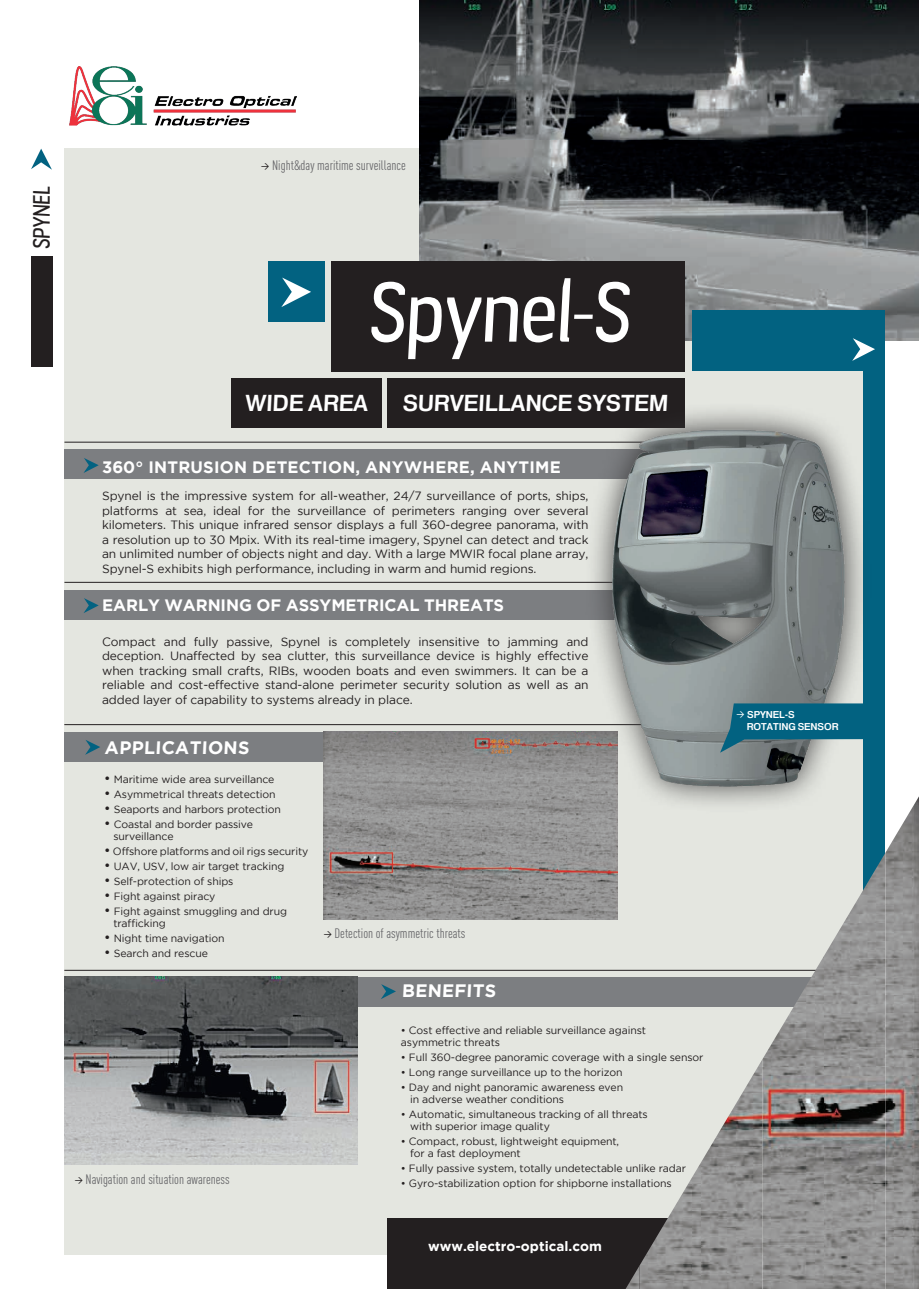
<style>
.page{position:relative;width:919px;height:1289px;background:#fff}
.page>*{position:absolute;margin:0;border:0;box-sizing:border-box;transform-origin:0 0}
.t1{font:79.65px "Jesaya Bk";color:#fff}
.t2{font:600 22.5px "Heldustry FTV Basic";color:#fff}
.t3{font:22.35px "Jesaya Bk";color:#231f20}
.t4{font:700 18px "Gotham";color:#fff}
.t5{font:700 16.5px "Gotham";color:#fff}
.t6{font:13.5px "DIN Cond Regular Alternate";color:#67676a}
.t7{font:700 13.5px "Gotham";color:#fff}
.t8{font:12px/14.4px "Gotham";letter-spacing:-.01em;color:#231f20;text-align:justify}
.t9{font:10.5px/12px "Gotham";letter-spacing:-.01em;color:#231f20}
.t10{font:600 9.6px/11.6px "Heldustry FTV Basic";color:#fff}
.s1{color:#231f20}
.s2{font-size:13.5px}
.s3{font-family:"DIN Cond Regular Alternate";font-weight:400;font-size:13.35px}
</style>
<div class="page">
<div style="left:64px;top:149px;width:820px;height:1105px;background:#e4e6e0"></div>
<div style="left:64px;top:449px;width:592px;height:30px;background:#7c7e81"></div>
<svg style="left:83px;top:458px;width:16px;height:15px"></svg>
<hr style="left:64px;top:442px;width:672px;height:1px;background:#231f20">
<div style="left:64px;top:589px;width:578px;height:30px;background:#7c7e81"></div>
<svg style="left:83px;top:598px;width:16px;height:15px"></svg>
<hr style="left:64px;top:582px;width:592px;height:1px;background:#231f20">
<img style="left:419px;top:0;width:499px;height:341px">
<div style="left:863px;top:368px;width:21px;height:529px;background:#026281"></div>
<div style="left:31px;top:256px;width:21px;height:111px;background:#231f20"></div>
<svg style="left:31px;top:149px;width:21px;height:21px"></svg>
<div style="left:332px;top:261px;width:353px;height:110px;background:#231f20"></div>
<div style="left:692px;top:310px;width:192px;height:61px;background:#026281"></div>
<div style="left:268px;top:261px;width:57px;height:61px;background:#026281"></div>
<div style="left:387px;top:1218px;width:285px;height:70px;background:#231f20"></div>
<div style="left:64px;top:732px;width:261px;height:29px;background:#7c7e81"></div>
<div style="left:357px;top:976px;width:462px;height:30px;background:#7c7e81"></div>
<svg style="left:852px;top:338px;width:23px;height:23px"></svg>
<svg style="left:281px;top:277px;width:30px;height:30px"></svg>
<div style="left:231px;top:378px;width:150px;height:49px;background:#231f20"></div>
<div style="left:387px;top:378px;width:298px;height:49px;background:#231f20"></div>
<img style="left:324px;top:732px;width:293px;height:187px">
<img style="left:64px;top:976px;width:294px;height:188px">
<svg style="left:85px;top:740px;width:15px;height:14px"></svg>
<svg style="left:381px;top:984px;width:15px;height:15px"></svg>
<hr style="left:64px;top:969px;width:763px;height:1px;background:#231f20">
<img style="left:626px;top:1267px;width:13px;height:21px">
<img style="left:639px;top:1163px;width:62px;height:125px">
<img style="left:701px;top:1060px;width:61px;height:228px">
<img style="left:762px;top:958px;width:61px;height:330px">
<img style="left:823px;top:852px;width:62px;height:436px">
<img style="left:885px;top:798px;width:33px;height:490px">
<hr style="left:64px;top:724px;width:592px;height:1px;background:#231f20">
<div style="left:584px;top:402px;width:288px;height:411px;background:#363536;opacity:.91"></div>
<img style="left:530px;top:420px;width:328px;height:422px">
<svg style="left:720px;top:703px;width:152px;height:49px;background:#2c7287"></svg>
<img style="left:69px;top:67px;width:227px;height:59px">
<h3 class="t3" style="left:28px;top:249px;width:65px;rotate:-90deg">SPYNEL</h3>
<p class="t6" style="left:261px;top:157px;width:146px"><span class="s1">&gt;</span> Night&amp;day maritime surveillance</p>
<h1 class="t1" style="left:368px;top:265px;width:268px">Spynel-S</h1>
<h2 class="t2" style="left:245px;top:389px;width:124px">WIDE AREA</h2>
<h2 class="t2" style="left:402px;top:389px;width:268px">SURVEILLANCE SYSTEM</h2>
<h3 class="t5" style="left:102px;top:457px;width:460px">360° INTRUSION DETECTION, ANYWHERE, ANYTIME</h3>
<p class="t8" style="left:102px;top:489px;width:488px">Spynel is the impressive system for all-weather, 24/7 surveillance of ports, ships, platforms at sea, ideal for the surveillance of perimeters ranging over several kilometers. This unique infrared sensor displays a full 360-degree panorama, with a resolution up to 30 Mpix. With its real-time imagery, Spynel can detect and track an unlimited number of objects night and day. With a large MWIR focal plane array, Spynel-S exhibits high performance, including in warm and humid regions.</p>
<h3 class="t5" style="left:102px;top:595px;width:403px">EARLY WARNING OF ASSYMETRICAL THREATS</h3>
<p class="t8" style="left:102px;top:634px;width:488px">Compact and fully passive, Spynel is completely insensitive to jamming and deception. Unaffected by sea clutter, this surveillance device is highly effective when tracking small crafts, RIBs, wooden boats and even swimmers. It can be a reliable and cost-effective stand-alone perimeter security solution as well as an added layer of capability to systems already in place.</p>
<h3 class="t4" style="left:105px;top:737px;width:147px">APPLICATIONS</h3>
<p class="t9" style="left:104px;top:773px;width:172px"><span class="s2">•</span> Maritime wide area surveillance</p>
<p class="t9" style="left:104px;top:788px;width:173px"><span class="s2">•</span> Asymmetrical threats detection</p>
<p class="t9" style="left:104px;top:803px;width:178px"><span class="s2">•</span> Seaports and harbors protection</p>
<p class="t9" style="left:113px;top:818px;width:141px;text-indent:-9px"><span class="s2">•</span> Coastal and border passive surveillance</p>
<p class="t9" style="left:104px;top:845px;width:206px"><span class="s2">•</span> Offshore platforms and oil rigs security</p>
<p class="t9" style="left:104px;top:860px;width:182px"><span class="s2">•</span> UAV, USV, low air target tracking</p>
<p class="t9" style="left:104px;top:875px;width:131px"><span class="s2">•</span> Self-protection of ships</p>
<p class="t9" style="left:104px;top:890px;width:113px"><span class="s2">•</span> Fight against piracy</p>
<p class="t9" style="left:113px;top:905px;width:175px;text-indent:-9px"><span class="s2">•</span> Fight against smuggling and drug trafficking</p>
<p class="t9" style="left:104px;top:932px;width:122px"><span class="s2">•</span> Night time navigation</p>
<p class="t9" style="left:104px;top:947px;width:105px"><span class="s2">•</span> Search and rescue</p>
<h3 class="t4" style="left:402px;top:980px;width:97px">BENEFITS</h3>
<p class="t9" style="left:401px;top:1024px;width:247px">• Cost effective and reliable surveillance against asymmetric threats</p>
<p class="t9" style="left:401px;top:1051px;width:304px">• Full 360-degree panoramic coverage with a single sensor</p>
<p class="t9" style="left:401px;top:1066px;width:223px">• Long range surveillance up to the horizon</p>
<p class="t9" style="left:410px;top:1081px;width:214px;text-indent:-9px">• Day and night panoramic awareness even in adverse weather conditions</p>
<p class="t9" style="left:410px;top:1108px;width:239px;text-indent:-9px">• Automatic, simultaneous tracking of all threats with superior image quality</p>
<p class="t9" style="left:410px;top:1135px;width:210px;text-indent:-9px">• Compact, robust, lightweight equipment, for a fast deployment</p>
<p class="t9" style="left:401px;top:1162px;width:286px">• Fully passive system, totally undetectable unlike radar</p>
<p class="t9" style="left:401px;top:1177px;width:272px">• Gyro-stabilization option for shipborne installations</p>
<p class="t6" style="left:323px;top:925px;width:143px"><span class="s1">&gt;</span> Detection of asymmetric threats</p>
<p class="t6" style="left:74px;top:1171px;width:157px"><span class="s1">&gt;</span> Navigation and situation awareness</p>
<p class="t7" style="left:428px;top:1238px;width:175px">www.electro-optical.com</p>
<p class="t10" style="left:746px;top:708px;width:93px;text-indent:-11px"><span class="s3">&gt;</span> SPYNEL-S<br>ROTATING SENSOR</p>
</div>
